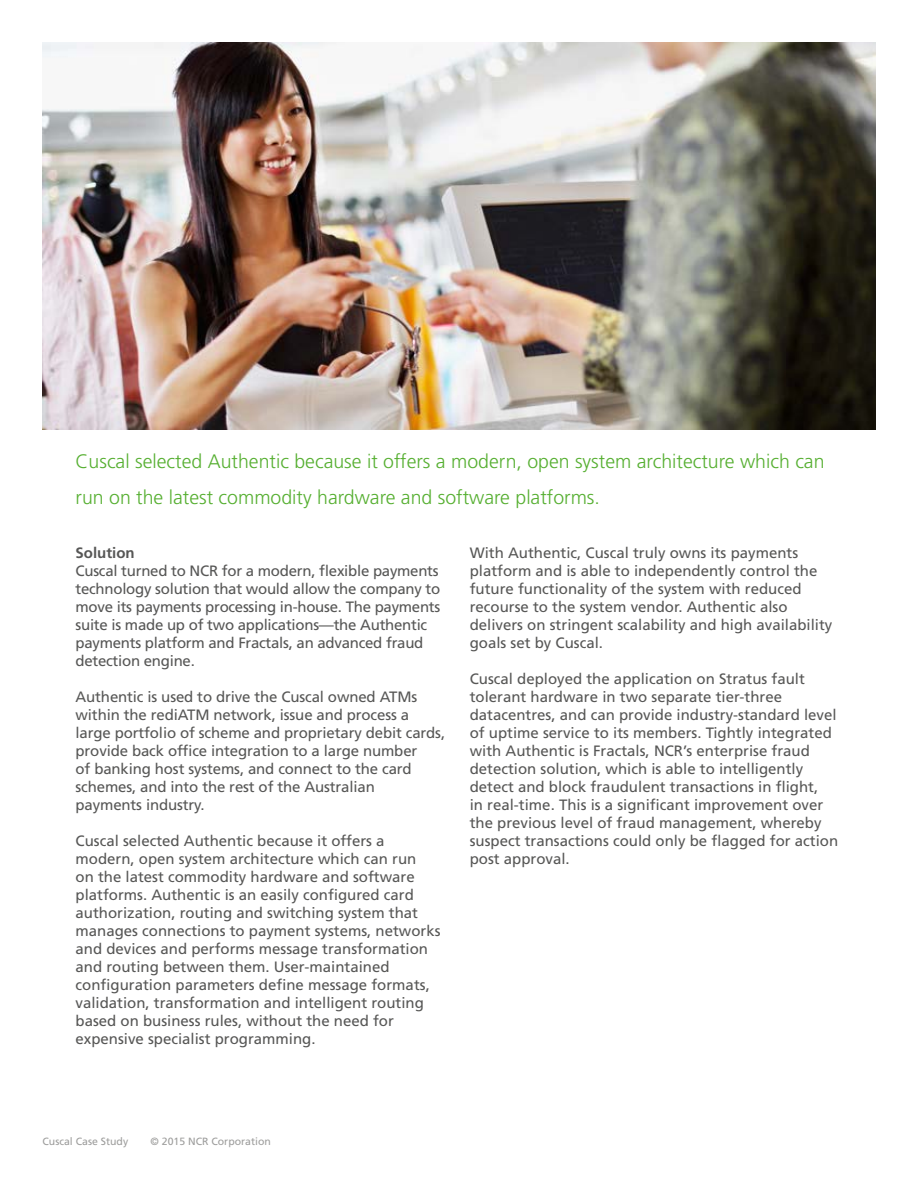
<style>
.page{position:relative;width:918px;height:1188px;background:#fff}
.page>*{position:absolute;margin:0;border:0;box-sizing:border-box;transform-origin:0 0}
.t1{font:300 19.5px/36px "Frutiger LT Std";color:#56af31}
.t2{font:15px/18px "Frutiger LT Std";color:#575756}
.t3{font:700 15px "Frutiger LT Std";color:#575756}
.t4{font:10.5px "Frutiger LT Std";color:#9d9d9c}
</style>
<div class="page">
<img style="left:43px;top:43px;width:832px;height:387px">
<h1 class="t1" style="left:76px;top:444px;width:751px">Cuscal selected Authentic because it offers a modern, open system architecture which can run on the latest commodity hardware and software platforms.</h1>
<p class="t3" style="left:76px;top:544px;width:61px">Solution</p>
<p class="t2" style="left:76px;top:562px;width:366px">Cuscal turned to NCR for a modern, flexible payments technology solution that would allow the company to move its payments processing in-house. The payments suite is made up of two applications—the Authentic payments platform and Fractals, an advanced fraud detection engine.</p>
<p class="t2" style="left:76px;top:688px;width:371px">Authentic is used to drive the Cuscal owned ATMs within the rediATM network, issue and process a large portfolio of scheme and proprietary debit cards, provide back office integration to a large number<br>of banking host systems, and connect to the card schemes, and into the rest of the Australian payments industry.</p>
<p class="t2" style="left:76px;top:832px;width:367px">Cuscal selected Authentic because it offers a modern, open system architecture which can run<br>on the latest commodity hardware and software platforms. Authentic is an easily configured card authorization, routing and switching system that manages connections to payment systems, networks and devices and performs message transformation and routing between them. User-maintained configuration parameters define message formats, validation, transformation and intelligent routing based on business rules, without the need for expensive specialist programming.</p>
<p class="t2" style="left:470px;top:544px;width:364px">With Authentic, Cuscal truly owns its payments platform and is able to independently control the future functionality of the system with reduced recourse to the system vendor. Authentic also delivers on stringent scalability and high availability goals set by Cuscal.</p>
<p class="t2" style="left:470px;top:670px;width:370px">Cuscal deployed the application on Stratus fault tolerant hardware in two separate tier-three datacentres, and can provide industry-standard level of uptime service to its members. Tightly integrated with Authentic is Fractals, NCR’s enterprise fraud detection solution, which is able to intelligently detect and block fraudulent transactions in flight,<br>in real-time. This is a significant improvement over the previous level of fraud management, whereby suspect transactions could only be flagged for action post approval.</p>
<p class="t4" style="left:43px;top:1135px;width:87px">Cuscal Case Study</p>
<p class="t4" style="left:151px;top:1135px;width:122px">© 2015 NCR Corporation</p>
</div>
